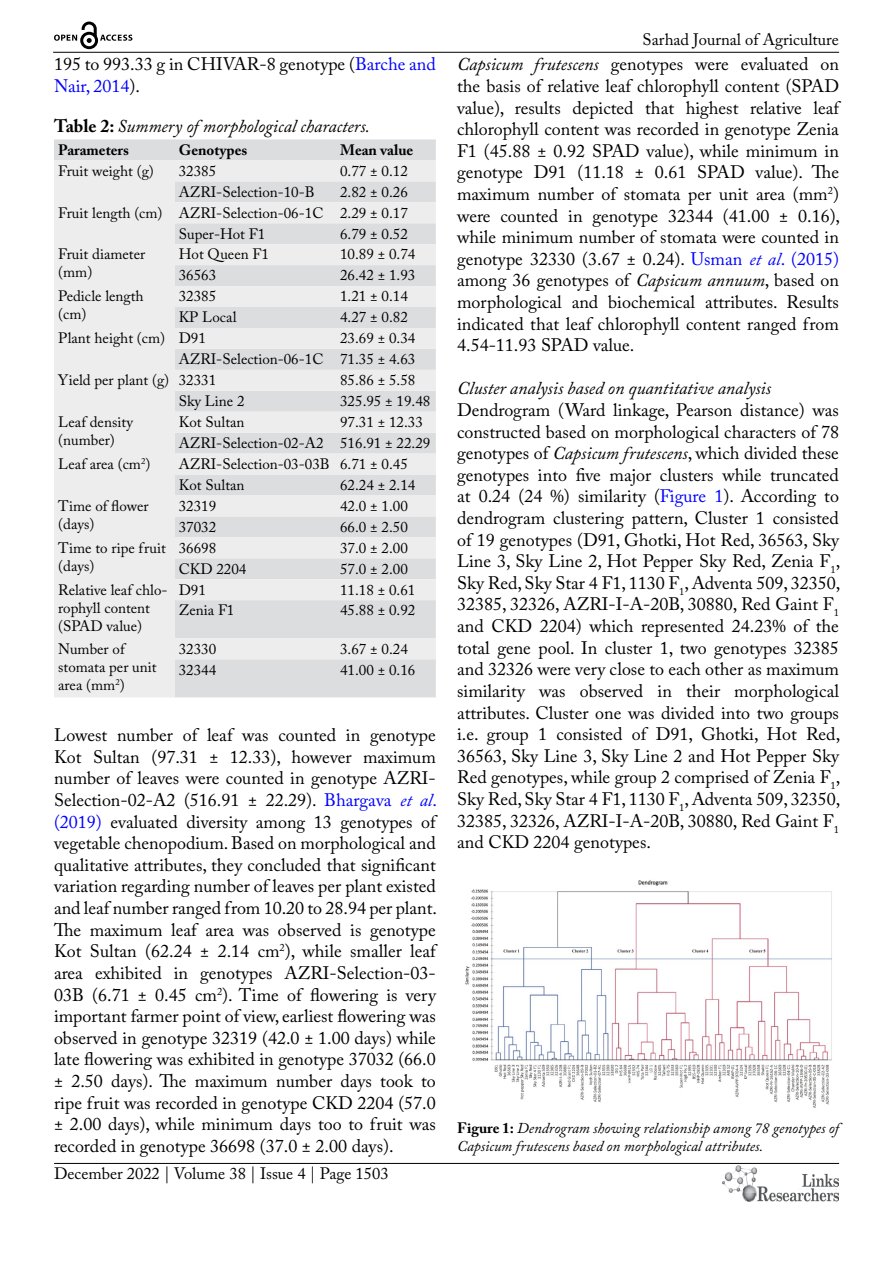
<style>
.page{position:relative;width:893px;height:1263px;background:#fff}
.page>*{position:absolute;margin:0;border:0;box-sizing:border-box;transform-origin:0 0}
.t1{font:18px/21.6px "Adobe Caslon Pro";color:#000;text-align:justify}
.t2{font:italic 18px "Adobe Caslon Pro";color:#000}
.t3{font:16.5px "Adobe Caslon Pro";color:#000}
.t4{font:15px/18px "Adobe Caslon Pro";color:#000}
.t5{font:italic 15px/18px "Adobe Caslon Pro";color:#000}
.t6{font:700 15px "Adobe Caslon Pro";color:#000}
.s1{color:#00f}
.s2{font-weight:700;font-style:normal}
.s3{font-style:italic;color:#00f}
.s4{font-style:italic}
</style>
<div class="page">
<hr style="left:53px;top:52px;width:786px;height:1px;background:#000">
<hr style="left:54px;top:1163px;width:785px;height:1px;background:#000">
<img style="left:722px;top:1166px;width:117px;height:36px">
<svg style="left:54px;top:22px;width:78px;height:27px"></svg>
<div style="left:54px;top:139px;width:382px;height:21px;background:#dcddde"></div>
<svg style="left:54px;top:160px;width:382px;height:537px;background:#e7e7e8"></svg>
<img style="left:465px;top:880px;width:367px;height:228px">
<p class="t1" style="left:54px;top:53px;width:383px">195 to 993.33 g in CHIVAR-8 genotype (<span class="s1">Barche and<br>Nair, 2014</span>).</p>
<p class="t2" style="left:54px;top:115px;width:318px"><span class="s2">Table 2:</span> Summery of morphological characters.</p>
<p class="t6" style="left:58px;top:141px;width:72px">Parameters</p>
<p class="t6" style="left:179px;top:141px;width:70px">Genotypes</p>
<p class="t6" style="left:340px;top:141px;width:75px">Mean value</p>
<p class="t4" style="left:58px;top:162px;width:97px">Fruit weight (g)</p>
<p class="t4" style="left:179px;top:162px;width:39px">32385</p>
<p class="t4" style="left:340px;top:162px;width:69px">0.77 ± 0.12</p>
<p class="t4" style="left:179px;top:182px;width:138px">AZRI-Selection-10-B</p>
<p class="t4" style="left:340px;top:182px;width:69px">2.82 ± 0.26</p>
<p class="t4" style="left:58px;top:203px;width:351px">Fruit length (cm) AZRI-Selection-06-1C 2.29 ± 0.17</p>
<p class="t4" style="left:179px;top:224px;width:88px">Super-Hot F1</p>
<p class="t4" style="left:340px;top:224px;width:69px">6.79 ± 0.52</p>
<p class="t4" style="left:58px;top:245px;width:88px">Fruit diameter (mm)</p>
<p class="t4" style="left:179px;top:245px;width:92px">Hot Queen F1</p>
<p class="t4" style="left:340px;top:245px;width:77px">10.89 ± 0.74</p>
<p class="t4" style="left:179px;top:266px;width:39px">36563</p>
<p class="t4" style="left:340px;top:266px;width:77px">26.42 ± 1.93</p>
<p class="t4" style="left:58px;top:287px;width:87px">Pedicle length (cm)</p>
<p class="t4" style="left:179px;top:287px;width:39px">32385</p>
<p class="t4" style="left:340px;top:287px;width:69px">1.21 ± 0.14</p>
<p class="t4" style="left:179px;top:308px;width:59px">KP Local</p>
<p class="t4" style="left:340px;top:308px;width:69px">4.27 ± 0.82</p>
<p class="t4" style="left:58px;top:329px;width:149px">Plant height (cm) D91</p>
<p class="t4" style="left:340px;top:329px;width:77px">23.69 ± 0.34</p>
<p class="t4" style="left:179px;top:350px;width:238px">AZRI-Selection-06-1C 71.35 ± 4.63</p>
<p class="t4" style="left:58px;top:371px;width:159px">Yield per plant (g) 32331</p>
<p class="t4" style="left:340px;top:371px;width:77px">85.86 ± 5.58</p>
<p class="t4" style="left:179px;top:392px;width:67px">Sky Line 2</p>
<p class="t4" style="left:340px;top:392px;width:92px">325.95 ± 19.48</p>
<p class="t4" style="left:58px;top:413px;width:76px">Leaf density (number)</p>
<p class="t4" style="left:179px;top:413px;width:67px">Kot Sultan</p>
<p class="t4" style="left:179px;top:411px;width:253px;line-height:21px;text-indent:161px">97.31 ± 12.33<br>AZRI-Selection-02-A2 516.91 ± 22.29</p>
<p class="t4" style="left:58px;top:455px;width:94px">Leaf area (cm<sup>2</sup>)</p>
<p class="t4" style="left:179px;top:453px;width:231px;line-height:21px">AZRI-Selection-03-03B 6.71 ± 0.45<br>Kot Sultan</p>
<p class="t4" style="left:340px;top:476px;width:77px">62.24 ± 2.14</p>
<p class="t4" style="left:58px;top:497px;width:92px">Time of flower (days)</p>
<p class="t4" style="left:179px;top:497px;width:39px">32319</p>
<p class="t4" style="left:340px;top:497px;width:69px">42.0 ± 1.00</p>
<p class="t4" style="left:179px;top:517px;width:39px">37032</p>
<p class="t4" style="left:340px;top:517px;width:69px">66.0 ± 2.50</p>
<p class="t4" style="left:58px;top:538px;width:109px">Time to ripe fruit (days)</p>
<p class="t4" style="left:179px;top:538px;width:39px">36698</p>
<p class="t4" style="left:340px;top:538px;width:69px">37.0 ± 2.00</p>
<p class="t4" style="left:179px;top:559px;width:69px">CKD 2204</p>
<p class="t4" style="left:340px;top:559px;width:69px">57.0 ± 2.00</p>
<p class="t4" style="left:58px;top:580px;width:111px">Relative leaf chlo&shy;rophyll content (SPAD value)</p>
<p class="t4" style="left:179px;top:580px;width:29px">D91</p>
<p class="t4" style="left:340px;top:580px;width:77px">11.18 ± 0.61</p>
<p class="t4" style="left:179px;top:601px;width:57px">Zenia F1</p>
<p class="t4" style="left:340px;top:601px;width:77px">45.88 ± 0.92</p>
<p class="t4" style="left:58px;top:639px;width:100px">Number of stomata per unit area (mm<sup>2</sup>)</p>
<p class="t4" style="left:179px;top:639px;width:39px">32330</p>
<p class="t4" style="left:340px;top:639px;width:69px">3.67 ± 0.24</p>
<p class="t4" style="left:179px;top:660px;width:39px">32344</p>
<p class="t4" style="left:340px;top:660px;width:77px">41.00 ± 0.16</p>
<p class="t1" style="left:54px;top:724px;width:385px">Lowest number of leaf was counted in genotype Kot Sultan (97.31 ± 12.33), however maximum number of leaves were counted in genotype AZRI-Selection-02-A2 (516.91 ± 22.29). <span class="s1">Bhargava</span> <span class="s3">et al</span><span class="s1">. (2019)</span> evaluated diversity among 13 genotypes of vegetable chenopodium. Based on morphological and qualitative attributes, they concluded that significant variation regarding number of leaves per plant existed and leaf number ranged from 10.20 to 28.94 per plant.<br>The maximum leaf area was observed is genotype Kot Sultan (62.24 ± 2.14 cm<sup>2</sup>), while smaller leaf area exhibited in genotypes AZRI-Selection-03- 03B (6.71 ± 0.45 cm<sup>2</sup>). Time of flowering is very important farmer point of view, earliest flowering was observed in genotype 32319 (42.0 ± 1.00 days) while late flowering was exhibited in genotype 37032 (66.0 ± 2.50 days). The maximum number days took to ripe fruit was recorded in genotype CKD 2204 (57.0 ± 2.00 days), while minimum days too to fruit was recorded in genotype 36698 (37.0 ± 2.00 days).</p>
<p class="t3" style="left:54px;top:1164px;width:336px">December 2022 | Volume 38 | Issue 4 | Page 1503</p>
<p class="t3" style="left:643px;top:30px;width:198px">Sarhad Journal of Agriculture</p>
<p class="t1" style="left:457px;top:53px;width:385px"><span class="s4">Capsicum frutescens</span> genotypes were evaluated on the basis of relative leaf chlorophyll content (SPAD value), results depicted that highest relative leaf chlorophyll content was recorded in genotype Zenia F1 (45.88 ± 0.92 SPAD value), while minimum in genotype D91 (11.18 ± 0.61 SPAD value). The maximum number of stomata per unit area (mm<sup>2</sup>) were counted in genotype 32344 (41.00 ± 0.16), while minimum number of stomata were counted in genotype 32330 (3.67 ± 0.24). <span class="s1">Usman</span> <span class="s3">et al</span><span class="s1">. (2015) </span>among 36 genotypes of <span class="s4">Capsicum annuum</span>, based on morphological and biochemical attributes. Results indicated that leaf chlorophyll content ranged from 4.54-11.93 SPAD value.</p>
<p class="t2" style="left:457px;top:378px;width:315px">Cluster analysis based on quantitative analysis</p>
<p class="t1" style="left:457px;top:399px;width:385px">Dendrogram (Ward linkage, Pearson distance) was constructed based on morphological characters of 78 genotypes of <span class="s4">Capsicum frutescens</span>, which divided these genotypes into five major clusters while truncated at 0.24 (24 %) similarity (<span class="s1">Figure 1</span>). According to dendrogram clustering pattern, Cluster 1 consisted of 19 genotypes (D91, Ghotki, Hot Red, 36563, Sky Line 3, Sky Line 2, Hot Pepper Sky Red, Zenia F<sub>1</sub>, Sky Red, Sky Star 4 F1, 1130 F<sub>1</sub>, Adventa 509, 32350, 32385, 32326, AZRI-I-A-20B, 30880, Red Gaint F<sub>1 </sub>and CKD 2204) which represented 24.23% of the total gene pool. In cluster 1, two genotypes 32385 and 32326 were very close to each other as maximum similarity was observed in their morphological attributes. Cluster one was divided into two groups i.e. group 1 consisted of D91, Ghotki, Hot Red, 36563, Sky Line 3, Sky Line 2 and Hot Pepper Sky Red genotypes, while group 2 comprised of Zenia F<sub>1</sub>, Sky Red, Sky Star 4 F1, 1130 F<sub>1</sub>, Adventa 509, 32350, 32385, 32326, AZRI-I-A-20B, 30880, Red Gaint F<sub>1 </sub>and CKD 2204 genotypes.</p>
<p class="t5" style="left:457px;top:1118px;width:383px"><span class="s2">Figure 1:</span> Dendrogram showing relationship among 78 genotypes of<br>Capsicum frutescens based on morphological attributes.</p>
</div>
